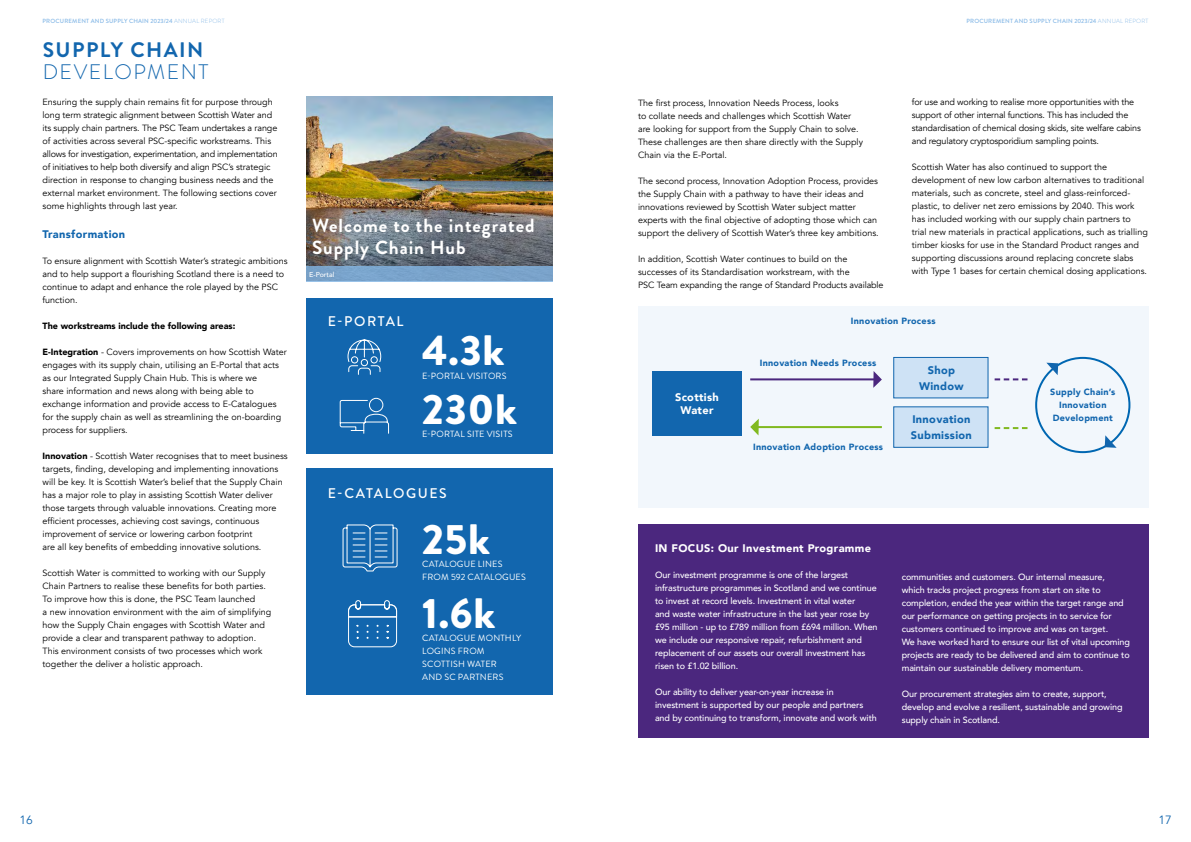
<style>
.page{position:relative;width:1191px;height:842px;background:#fff}
.page>*{position:absolute;margin:0;border:0;box-sizing:border-box;transform-origin:0 0}
.t1{font:900 42.5px "Brandon Grotesque";letter-spacing:.02em;color:#fff}
.t2{font:700 21px "Brandon Grotesque";letter-spacing:.07em;color:#1266ae}
.t3{font:300 21px "Brandon Grotesque";letter-spacing:.07em;color:#1266ae}
.t4{font:700 19px/22px "Brandon Grotesque";letter-spacing:.05em;color:#fff}
.t5{font:500 14px "Brandon Grotesque";letter-spacing:.115em;color:#fff}
.t6{font:12px "Avenir";color:#1266ae}
.t7{font:900 11px/16px "Avenir";letter-spacing:.03em;color:#1266ae;text-align:center}
.t8{font:900 11px/13.2px "Avenir";letter-spacing:.03em;color:#fff;text-align:center}
.t9{font:9px/13px "Avenir";color:#000}
.t10{font:500 9px/13px "Avenir";letter-spacing:-.01em;color:#fff}
.t11{font:9px/13px "Avenir";letter-spacing:-.02em;color:#000}
.t12{font:9px/13px "Brandon Grotesque";letter-spacing:.02em;color:#fff}
.t13{font:900 9px/13px "Avenir";letter-spacing:.03em;color:#1266ae;text-align:center}
.t14{font:900 9px "Avenir";color:#000}
.t15{font:500 7px "Avenir";color:#fff}
.t16{font:500 6px "Brandon Grotesque";letter-spacing:.03em;color:#84b7e6}
.s1{font-weight:300}
.s2{font-weight:900}
</style>
<div class="page">
<img style="left:306px;top:97px;width:247px;height:169px">
<div style="left:306px;top:266px;width:247px;height:16px;background:#7aa3cb"></div>
<div style="left:306px;top:298px;width:247px;height:156px;background:#1266ae"></div>
<div style="left:306px;top:469px;width:247px;height:225px;background:#1266ae"></div>
<div style="left:638px;top:306px;width:510px;height:202px;background:#f2f7fc"></div>
<div style="left:1035px;top:357px;width:95px;height:96px;border:2px solid #0067b2;border-radius:50%"></div>
<svg style="left:1104px;top:435px;width:12px;height:13px"></svg>
<svg style="left:1046px;top:363px;width:12px;height:12px"></svg>
<hr style="left:750px;top:378px;width:127px;height:2px;background:#4b277e">
<svg style="left:873px;top:371px;width:9px;height:17px"></svg>
<hr style="left:754px;top:426px;width:128px;height:2px;background:#81b920">
<svg style="left:750px;top:419px;width:9px;height:16px"></svg>
<svg style="left:994px;top:378px;width:33px;height:2px"></svg>
<svg style="left:994px;top:427px;width:33px;height:2px"></svg>
<div style="left:652px;top:371px;width:89px;height:64px;background:#1266ae"></div>
<div style="left:893px;top:357px;width:95px;height:41px;background:#cee2f5;border:1px solid #1266ae"></div>
<div style="left:893px;top:406px;width:95px;height:42px;background:#cee2f5;border:1px solid #1266ae"></div>
<div style="left:638px;top:524px;width:510px;height:213px;background:#4b277e"></div>
<svg style="left:339px;top:397px;width:50px;height:37px"></svg>
<svg style="left:347px;top:339px;width:35px;height:36px"></svg>
<svg style="left:342px;top:524px;width:56px;height:48px"></svg>
<svg style="left:348px;top:600px;width:49px;height:48px"></svg>
<p class="t16" style="left:43px;top:17px;width:183px">PROCUREMENT AND SUPPLY CHAIN 2023/24 <span class="s1">ANNUAL REPORT</span></p>
<p class="t16" style="left:966px;top:17px;width:183px">PROCUREMENT AND SUPPLY CHAIN 2023/24 <span class="s1">ANNUAL REPORT</span></p>
<h2 class="t2" style="left:43px;top:35px;width:162px">SUPPLY CHAIN</h2>
<h2 class="t3" style="left:43px;top:58px;width:167px">DEVELOPMENT</h2>
<p class="t9" style="left:43px;top:96px;width:237px">Ensuring the supply chain remains fit for purpose through long term strategic alignment between Scottish Water and its supply chain partners. The PSC Team undertakes a range of activities across several PSC-specific workstreams. This allows for investigation, experimentation, and implementation of initiatives to help both diversify and align PSC’s strategic direction in response to changing business needs and the external market environment. The following sections cover some highlights through last year.</p>
<p class="t7" style="left:43px;top:226px;width:84px">Transformation</p>
<p class="t9" style="left:43px;top:255px;width:246px">To ensure alignment with Scottish Water’s strategic ambitions and to help support a flourishing Scotland there is a need to continue to adapt and enhance the role played by the PSC function.</p>
<p class="t14" style="left:43px;top:318px;width:194px">The workstreams include the following areas:</p>
<p class="t9" style="left:43px;top:346px;width:246px"><span class="s2">E-Integration</span> - Covers improvements on how Scottish Water engages with its supply chain, utilising an E-Portal that acts as our Integrated Supply Chain Hub. This is where we<br>share information and news along with being able to exchange information and provide access to E-Catalogues for the supply chain as well as streamlining the on-boarding process for suppliers.</p>
<p class="t9" style="left:43px;top:450px;width:247px"><span class="s2">Innovation</span> - Scottish Water recognises that to meet business targets, finding, developing and implementing innovations will be key. It is Scottish Water’s belief that the Supply Chain has a major role to play in assisting Scottish Water deliver those targets through valuable innovations. Creating more efficient processes, achieving cost savings, continuous improvement of service or lowering carbon footprint<br>are all key benefits of embedding innovative solutions.</p>
<p class="t9" style="left:43px;top:567px;width:230px">Scottish Water is committed to working with our Supply Chain Partners to realise these benefits for both parties.<br>To improve how this is done, the PSC Team launched<br>a new innovation environment with the aim of simplifying how the Supply Chain engages with Scottish Water and provide a clear and transparent pathway to adoption.<br>This environment consists of two processes which work together the deliver a holistic approach.</p>
<p class="t11" style="left:912px;top:96px;width:231px">for use and working to realise more opportunities with the support of other internal functions. This has included the standardisation of chemical dosing skids, site welfare cabins and regulatory cryptosporidium sampling points.</p>
<p class="t9" style="left:912px;top:161px;width:237px">Scottish Water has also continued to support the development of new low carbon alternatives to traditional materials, such as concrete, steel and glass-reinforced&shy;plastic, to deliver net zero emissions by 2040. This work has included working with our supply chain partners to trial new materials in practical applications, such as trialling timber kiosks for use in the Standard Product ranges and supporting discussions around replacing concrete slabs with Type 1 bases for certain chemical dosing applications.</p>
<p class="t9" style="left:638px;top:96px;width:227px">The first process, Innovation Needs Process, looks<br>to collate needs and challenges which Scottish Water are looking for support from the Supply Chain to solve.<br>These challenges are then share directly with the Supply Chain via the E-Portal.</p>
<p class="t9" style="left:638px;top:174px;width:242px">The second process, Innovation Adoption Process, provides the Supply Chain with a pathway to have their ideas and innovations reviewed by Scottish Water subject matter experts with the final objective of adopting those which can support the delivery of Scottish Water’s three key ambitions.</p>
<p class="t9" style="left:638px;top:252px;width:247px">In addition, Scottish Water continues to build on the successes of its Standardisation workstream, with the<br>PSC Team expanding the range of Standard Products available</p>
<h3 class="t4" style="left:312px;top:215px;width:224px">Welcome to the integrated<br>Supply Chain Hub</h3>
<p class="t15" style="left:309px;top:268px;width:27px">E-Portal</p>
<h3 class="t5" style="left:328px;top:311px;width:77px">E-PORTAL</h3>
<p class="t13" style="left:851px;top:314px;width:86px">Innovation Process</p>
<h1 class="t1" style="left:422px;top:320px;width:84px">4.3k</h1>
<p class="t12" style="left:422px;top:370px;width:86px">E-PORTAL VISITORS</p>
<h1 class="t1" style="left:422px;top:379px;width:96px">230k</h1>
<p class="t12" style="left:422px;top:428px;width:92px">E-PORTAL SITE VISITS</p>
<p class="t13" style="left:760px;top:356px;width:118px">Innovation Needs Process</p>
<p class="t7" style="left:919px;top:362px;width:46px">Shop<br>Window</p>
<p class="t7" style="left:911px;top:411px;width:63px;text-align:left">Innovation<br>Submission</p>
<p class="t13" style="left:1050px;top:385px;width:67px">Supply Chain’s<br>Innovation<br>Development</p>
<p class="t8" style="left:675px;top:390px;width:45px">Scottish<br>Water</p>
<p class="t13" style="left:753px;top:440px;width:131px">Innovation Adoption Process</p>
<h3 class="t5" style="left:328px;top:483px;width:120px">E-CATALOGUES</h3>
<h1 class="t1" style="left:422px;top:509px;width:69px">25k</h1>
<p class="t12" style="left:422px;top:557px;width:105px">CATALOGUE LINES<br>FROM 592 CATALOGUES</p>
<h1 class="t1" style="left:422px;top:583px;width:75px">1.6k</h1>
<p class="t12" style="left:422px;top:631px;width:100px">CATALOGUE MONTHLY<br>LOGINS FROM<br>SCOTTISH WATER<br>AND SC PARTNERS</p>
<p class="t8" style="left:655px;top:542px;width:217px">IN FOCUS: Our Investment Programme</p>
<p class="t10" style="left:655px;top:568px;width:224px">Our investment programme is one of the largest infrastructure programmes in Scotland and we continue to invest at record levels. Investment in vital water<br>and waste water infrastructure in the last year rose by £95 million - up to £789 million from £694 million. When we include our responsive repair, refurbishment and replacement of our assets our overall investment has risen to £1.02 billion.</p>
<p class="t10" style="left:655px;top:685px;width:223px">Our ability to deliver year-on-year increase in investment is supported by our people and partners and by continuing to transform, innovate and work with</p>
<p class="t10" style="left:901px;top:570px;width:230px">communities and customers. Our internal measure, which tracks project progress from start on site to completion, ended the year within the target range and our performance on getting projects in to service for customers continued to improve and was on target.<br>We have worked hard to ensure our list of vital upcoming projects are ready to be delivered and aim to continue to maintain our sustainable delivery momentum.</p>
<p class="t10" style="left:901px;top:687px;width:222px">Our procurement strategies aim to create, support, develop and evolve a resilient, sustainable and growing supply chain in Scotland.</p>
<h3 class="t6" style="left:20px;top:813px;width:15px">16</h3>
<h3 class="t6" style="left:1158px;top:813px;width:15px">17</h3>
</div>
